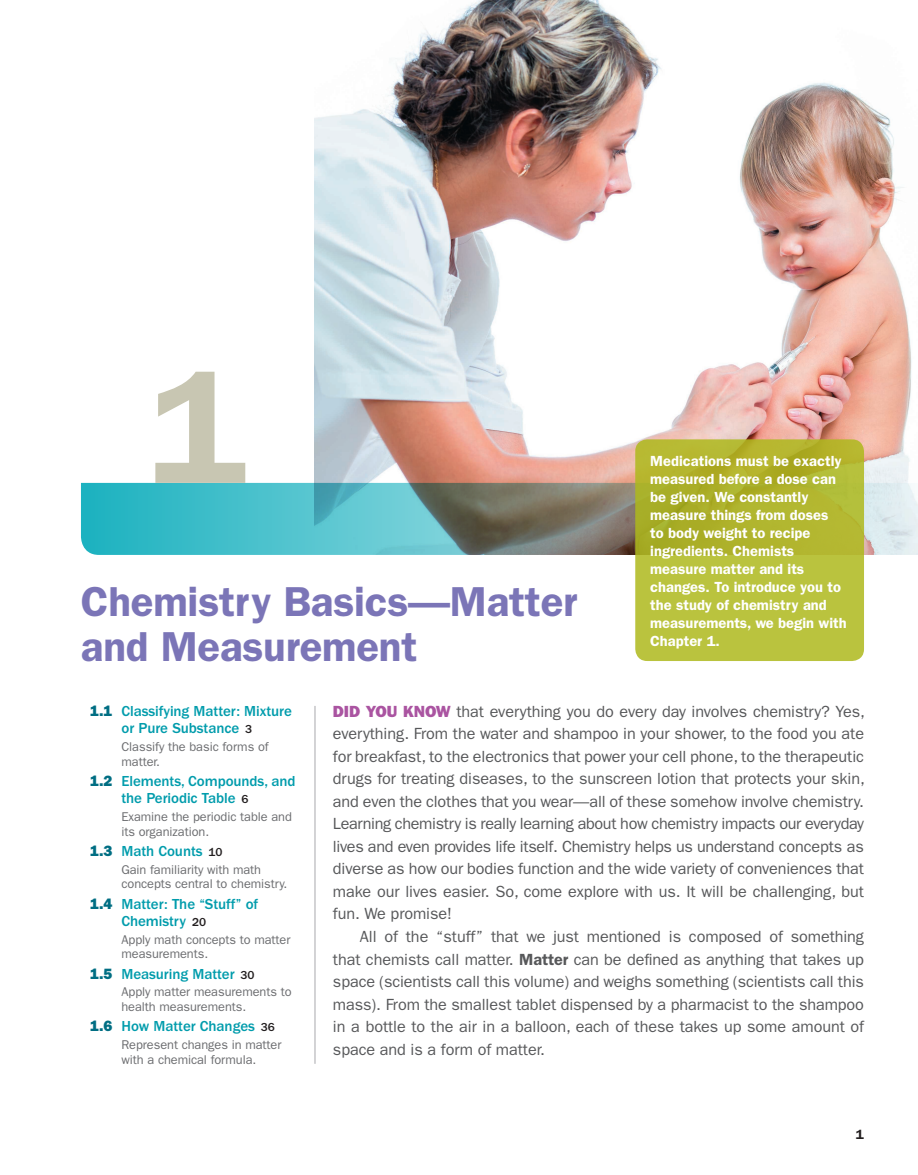
<style>
.page{position:relative;width:918px;height:1175px;background:#fff}
.page>*{position:absolute;margin:0;border:0;box-sizing:border-box;transform-origin:0 0}
.t1{font:600 162px "ITC Franklin Gothic Std";color:#c8c6b2}
.t2{font:600 42px/45px "ITC Franklin Gothic Std";letter-spacing:-.005em;color:#7b75b7}
.t3{font:16.2px "ITC Franklin Gothic Std";letter-spacing:-.005em;color:#57585a}
.t4{font:500 15px/17.2px "ITC Franklin Gothic Std";letter-spacing:-.005em;color:#009cac}
.t5{font:600 14.7px/18px "ITC Franklin Gothic Std";color:#fff}
.t6{font:600 13.5px "ITC Franklin Gothic Std";color:#231f20}
.t7{font:12.75px/14.7px "ITC Franklin Gothic Std";letter-spacing:-.005em;color:#6c6d70}
.s1{font-family:"ITC Franklin Gothic Std Hvy";font-weight:400;color:#006e83}
.s2{font-size:12px;color:#231f20}
.s3{font-family:"ITC Franklin Gothic Std Hvy";color:#aa54a1}
.s4{font-weight:600}
</style>
<div class="page">
<img style="left:315px;top:0;width:597px;height:483px">
<hr style="left:315px;top:706px;width:1px;height:357px;background:#a8a9ad">
<svg style="left:81px;top:483px;width:837px;height:72px;background:#64a9ab"></svg>
<svg style="left:635px;top:439px;width:229px;height:222px;background:#b4ba35"></svg>
<p class="t1" style="left:149px;top:331px;width:99px">1</p>
<p class="t2" style="left:81px;top:579px;width:498px">Chemistry Basics—Matter and Measurement</p>
<p class="t5" style="left:650px;top:452px;width:198px">Medications must be exactly measured before a dose can be given. We constantly measure things from doses<br>to body weight to recipe ingredients. Chemists measure matter and its changes. To introduce you to the study of chemistry and measurements, we begin with<br>Chapter 1.</p>
<p class="t4" style="left:90px;top:702px;width:203px;text-align:center"><span class="s1">1.1</span> Classifying Matter: Mixture or Pure Substance <span class="s2">3</span></p>
<p class="t7" style="left:121px;top:739px;width:149px">Classify the basic forms of matter.</p>
<p class="t4" style="left:121px;top:772px;width:176px;text-indent:-31px"><span class="s1">1.2</span> Elements, Compounds, and the Periodic Table <span class="s2">6</span></p>
<p class="t7" style="left:121px;top:809px;width:172px">Examine the periodic table and its organization.</p>
<p class="t4" style="left:90px;top:842px;width:134px"><span class="s1">1.3</span> Math Counts <span class="s2">10</span></p>
<p class="t7" style="left:121px;top:862px;width:168px">Gain familiarity with math concepts central to chemistry.</p>
<p class="t4" style="left:121px;top:895px;width:138px;text-indent:-31px"><span class="s1">1.4</span> Matter: The “Stuff” of<br>Chemistry <span class="s2">20</span></p>
<p class="t7" style="left:121px;top:932px;width:171px">Apply math concepts to matter measurements.</p>
<p class="t4" style="left:90px;top:965px;width:166px"><span class="s1">1.5</span> Measuring Matter <span class="s2">30</span></p>
<p class="t7" style="left:121px;top:984px;width:172px">Apply matter measurements to health measurements.</p>
<p class="t4" style="left:90px;top:1017px;width:186px"><span class="s1">1.6</span> How Matter Changes <span class="s2">36</span></p>
<p class="t7" style="left:121px;top:1037px;width:162px">Represent changes in matter with a chemical formula.</p>
<p class="t3" style="left:333px;top:702px;width:533px"><span class="s3">DID YOU KNOW</span> that everything you do every day involves chemistry? Yes,</p>
<p class="t3" style="left:333px;top:724px;width:533px">everything. From the water and shampoo in your shower, to the food you ate</p>
<p class="t3" style="left:333px;top:747px;width:532px">for breakfast, to the electronics that power your cell phone, to the therapeutic</p>
<p class="t3" style="left:333px;top:769px;width:533px">drugs for treating diseases, to the sunscreen lotion that protects your skin,</p>
<p class="t3" style="left:333px;top:792px;width:533px">and even the clothes that you wear—all of these somehow involve chemistry.</p>
<p class="t3" style="left:333px;top:814px;width:532px">Learning chemistry is really learning about how chemistry impacts our everyday</p>
<p class="t3" style="left:333px;top:837px;width:532px">lives and even provides life itself. Chemistry helps us understand concepts as</p>
<p class="t3" style="left:333px;top:859px;width:532px">diverse as how our bodies function and the wide variety of conveniences that</p>
<p class="t3" style="left:333px;top:882px;width:533px">make our lives easier. So, come explore with us. It will be challenging, but</p>
<p class="t3" style="left:333px;top:904px;width:120px">fun. We promise!</p>
<p class="t3" style="left:360px;top:927px;width:506px">All of the “stuff” that we just mentioned is composed of something</p>
<p class="t3" style="left:333px;top:949px;width:533px">that chemists call matter. <span class="s4">Matter</span> can be defined as anything that takes up</p>
<p class="t3" style="left:333px;top:972px;width:532px">space (scientists call this volume) and weighs something (scientists call this</p>
<p class="t3" style="left:333px;top:994px;width:533px">mass). From the smallest tablet dispensed by a pharmacist to the shampoo</p>
<p class="t3" style="left:333px;top:1017px;width:533px">in a bottle to the air in a balloon, each of these takes up some amount of</p>
<p class="t3" style="left:333px;top:1039px;width:214px">space and is a form of matter.</p>
<p class="t6" style="left:856px;top:1126px;width:10px">1</p>
</div>
